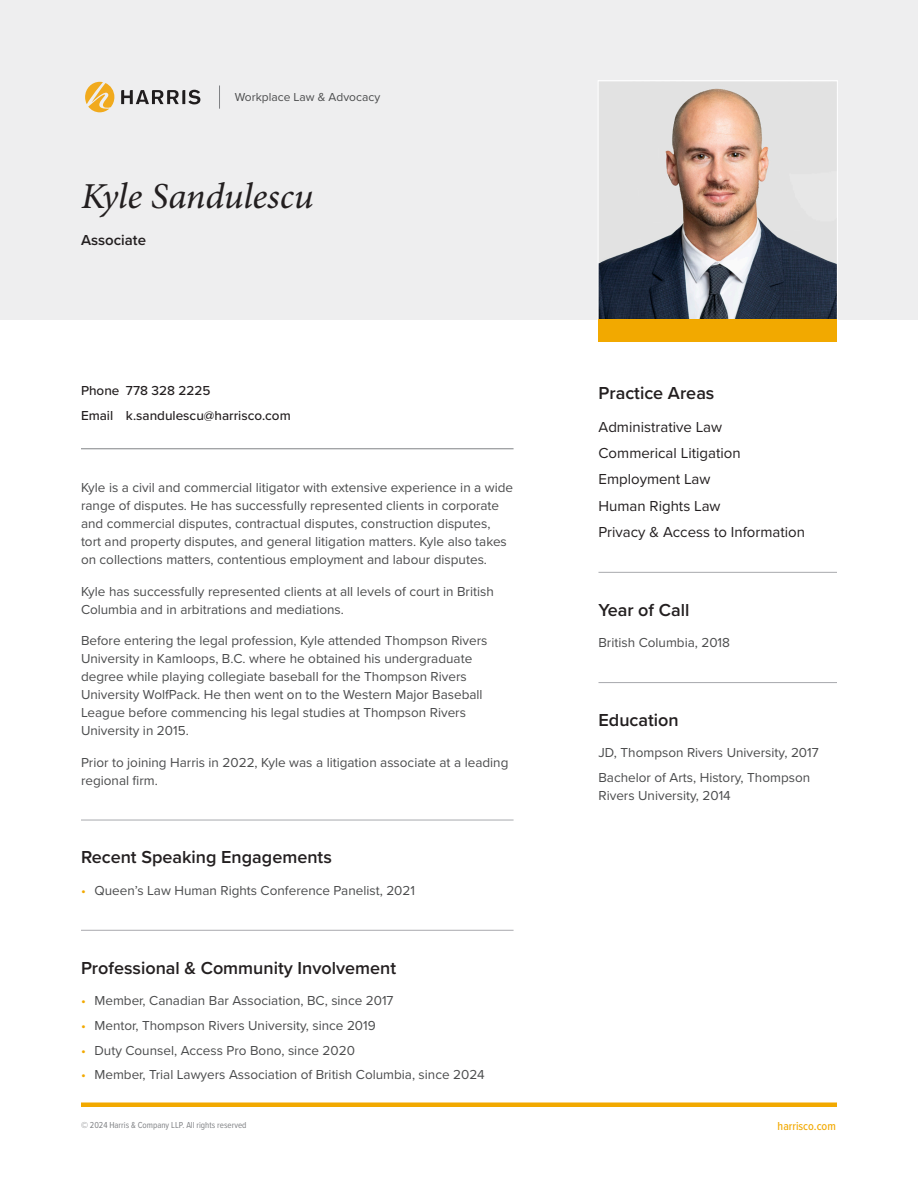
<style>
.page{position:relative;width:918px;height:1188px;background:#fff}
.page>*{position:absolute;margin:0;border:0;box-sizing:border-box;transform-origin:0 0}
.Name{font:italic 36px "Adobe Hebrew";letter-spacing:-.005em;color:#231f20}
.Header_With_Line_for_Bulleted_List{font:600 18px "Proxima Nova";color:#231f20}
.Header_With_Line{font:600 18px "Proxima Nova";color:#231f20}
.Header_With_Line_for_Sidebar{font:600 18px "Proxima Nova";color:#231f20}
.Header_With_No_Line{font:600 18px "Proxima Nova";color:#231f20}
.Practice_Areas{font:15px "Proxima Nova";color:#231f20}
.Name-2{font:600 15px "Proxima Nova";color:#231f20}
.Top_Paragraph_With_Line{font:13.5px/18px "Proxima Nova";color:#4b4c4d}
.Profile_Paragraph{font:13.5px/18px "Proxima Nova";color:#4b4c4d}
.Contact_Info{font:500 13.5px "Proxima Nova";color:#231f20}
.t1{font:12px "Proxima Nova";color:#4b4c4d}
.t2{font:500 12px "Proxima Nova Cond";color:#f2a900}
.t3{font:9px "Proxima Nova Cond";color:#808285}
.s1{color:#f2a900}
</style>
<div class="page">
<div style="left:81px;top:1102px;width:756px;height:5px;background:#f2a900"></div>
<div style="left:0;top:0;width:918px;height:320px;background:#eeeeef"></div>
<svg style="left:598px;top:80px;width:240px;height:240px"></svg>
<hr style="left:81px;top:449px;width:433px;height:1px;background:#808285">
<hr style="left:81px;top:820px;width:433px;height:1px;background:#a8a9ad">
<hr style="left:81px;top:930px;width:433px;height:1px;background:#a8a9ad">
<hr style="left:598px;top:572px;width:239px;height:1px;background:#a8a9ad">
<hr style="left:598px;top:682px;width:239px;height:1px;background:#a8a9ad">
<svg style="left:121px;top:90px;width:79px;height:14px"></svg>
<svg style="left:85px;top:82px;width:29px;height:30px"></svg>
<svg style="left:219px;top:85px;width:1px;height:24px"></svg>
<div style="left:598px;top:320px;width:239px;height:22px;background:#f2a900"></div>
<p class="t1" style="left:235px;top:88px;width:147px">Workplace Law &amp; Advocacy</p>
<p class="Name" style="left:81px;top:175px;width:234px">Kyle Sandulescu</p>
<p class="Name-2" style="left:81px;top:229px;width:67px">Associate</p>
<p class="Contact_Info" style="left:81px;top:381px;width:131px">Phone 778 328 2225</p>
<p class="Contact_Info" style="left:81px;top:406px;width:211px">Email k.sandulescu@harrisco.com</p>
<p class="Top_Paragraph_With_Line" style="left:81px;top:478px;width:434px">Kyle is a civil and commercial litigator with extensive experience in a wide range of disputes. He has successfully represented clients in corporate and commercial disputes, contractual disputes, construction disputes, tort and property disputes, and general litigation matters. Kyle also takes on collections matters, contentious employment and labour disputes.</p>
<p class="Profile_Paragraph" style="left:81px;top:582px;width:414px">Kyle has successfully represented clients at all levels of court in British<br>Columbia and in arbitrations and mediations.</p>
<p class="Profile_Paragraph" style="left:81px;top:631px;width:408px">Before entering the legal profession, Kyle attended Thompson Rivers University in Kamloops, B.C. where he obtained his undergraduate degree while playing collegiate baseball for the Thompson Rivers University WolfPack. He then went on to the Western Major Baseball League before commencing his legal studies at Thompson Rivers University in 2015.</p>
<p class="Profile_Paragraph" style="left:81px;top:753px;width:429px">Prior to joining Harris in 2022, Kyle was a litigation associate at a leading regional firm.</p>
<p class="Header_With_Line" style="left:81px;top:844px;width:252px">Recent Speaking Engagements</p>
<p class="Top_Paragraph_With_Line" style="left:81px;top:881px;width:336px"><span class="s1">•</span> Queen’s Law Human Rights Conference Panelist, 2021</p>
<p class="Header_With_Line_for_Bulleted_List" style="left:81px;top:954px;width:317px">Professional &amp; Community Involvement</p>
<p class="Top_Paragraph_With_Line" style="left:81px;top:991px;width:314px"><span class="s1">•</span> Member, Canadian Bar Association, BC, since 2017</p>
<p class="Top_Paragraph_With_Line" style="left:81px;top:1016px;width:296px"><span class="s1">•</span> Mentor, Thompson Rivers University, since 2019</p>
<p class="Top_Paragraph_With_Line" style="left:81px;top:1041px;width:275px"><span class="s1">•</span> Duty Counsel, Access Pro Bono, since 2020</p>
<p class="Top_Paragraph_With_Line" style="left:81px;top:1065px;width:405px"><span class="s1">•</span> Member, Trial Lawyers Association of British Columbia, since 2024</p>
<p class="Header_With_No_Line" style="left:598px;top:380px;width:117px">Practice Areas</p>
<p class="Practice_Areas" style="left:598px;top:416px;width:125px">Administrative Law</p>
<p class="Practice_Areas" style="left:598px;top:442px;width:144px">Commerical Litigation</p>
<p class="Practice_Areas" style="left:598px;top:468px;width:114px">Employment Law</p>
<p class="Practice_Areas" style="left:598px;top:495px;width:124px">Human Rights Law</p>
<p class="Practice_Areas" style="left:598px;top:521px;width:208px">Privacy &amp; Access to Information</p>
<p class="Header_With_Line_for_Sidebar" style="left:598px;top:596px;width:92px">Year of Call</p>
<p class="Top_Paragraph_With_Line" style="left:598px;top:633px;width:133px">British Columbia, 2018</p>
<p class="Header_With_Line_for_Sidebar" style="left:598px;top:707px;width:82px">Education</p>
<p class="Top_Paragraph_With_Line" style="left:598px;top:743px;width:222px">JD, Thompson Rivers University, 2017</p>
<p class="Top_Paragraph_With_Line" style="left:598px;top:768px;width:213px">Bachelor of Arts, History, Thompson<br>Rivers University, 2014</p>
<p class="t3" style="left:81px;top:1118px;width:167px">© 2024 Harris &amp; Company LLP. All rights reserved</p>
<p class="t2" style="left:778px;top:1117px;width:60px">harrisco.com</p>
</div>
